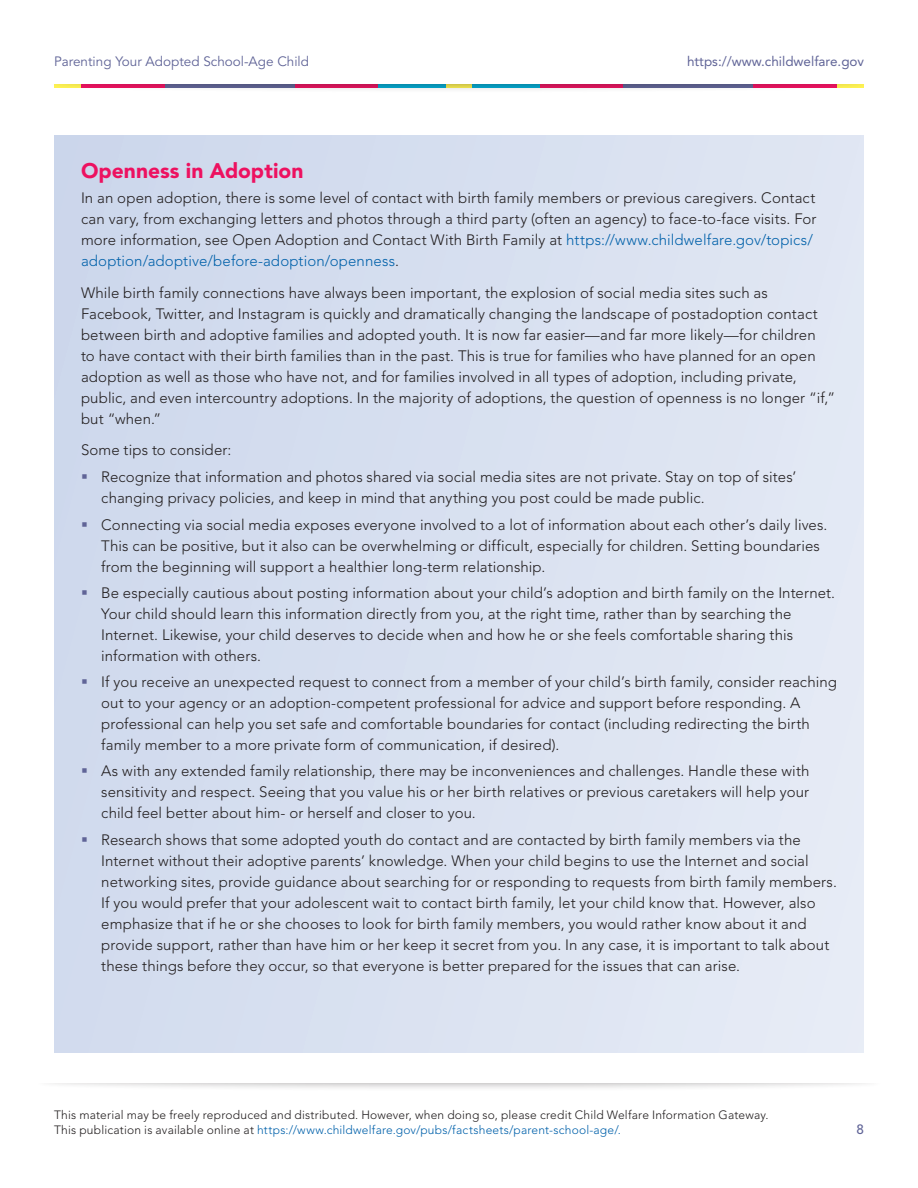
<style>
.page{position:relative;width:918px;height:1188px;background:#fff}
.page>*{position:absolute;margin:0;border:0;box-sizing:border-box;transform-origin:0 0}
.t1{font:900 21px "Avenir";color:#ed1160}
.t2{font:300 15px/21px "Avenir";letter-spacing:.005em;color:#231f20}
.t3{font:13.5px "Avenir";color:#606497}
.t4{font:13.5px "Avenir";color:#606497}
.t5{font:500 13.5px "Avenir";color:#606497}
.t6{font:300 12px/15px "Avenir";letter-spacing:.015em;color:#231f20}
.s1{color:#0161aa}
</style>
<div class="page">
<div style="left:34px;top:1065px;width:850px;height:27px;background:#231f20;opacity:.4"></div>
<div style="left:0;top:1058px;width:918px;height:25px;background:#fff"></div>
<div style="left:47px;top:66px;width:824px;height:27px;background:#231f20;opacity:.4"></div>
<div style="left:38px;top:58px;width:842px;height:25px;background:#fff"></div>
<div style="left:54px;top:135px;width:810px;height:918px;background:#d8e1f0"></div>
<p class="t3" style="left:54px;top:53px;width:257px">Parenting Your Adopted School-Age Child</p>
<p class="t4" style="left:687px;top:53px;width:179px">https://www.childwelfare.gov</p>
<p class="t1" style="left:81px;top:158px;width:224px">Openness in Adoption</p>
<p class="t2" style="left:81px;top:188px;width:737px">In an open adoption, there is some level of contact with birth family members or previous caregivers. Contact can vary, from exchanging letters and photos through a third party (often an agency) to face-to-face visits. For more information, see Open Adoption and Contact With Birth Family at <span class="s1">https://www.childwelfare.gov/topics/ adoption/adoptive/before-adoption/openness</span>.</p>
<p class="t2" style="left:81px;top:282px;width:756px">While birth family connections have always been important, the explosion of social media sites such as Facebook, Twitter, and Instagram is quickly and dramatically changing the landscape of postadoption contact between birth and adoptive families and adopted youth. It is now far easier—and far more likely—for children<br>to have contact with their birth families than in the past. This is true for families who have planned for an open adoption as well as those who have not, and for families involved in all types of adoption, including private, public, and even intercountry adoptions. In the majority of adoptions, the question of openness is no longer “if,” but “when.”</p>
<p class="t2" style="left:81px;top:440px;width:152px">Some tips to consider:</p>
<p class="t2" style="left:101px;top:467px;width:697px">Recognize that information and photos shared via social media sites are not private. Stay on top of sites’ changing privacy policies, and keep in mind that anything you post could be made public.</p>
<p class="t2" style="left:101px;top:514px;width:728px">Connecting via social media exposes everyone involved to a lot of information about each other’s daily lives.<br>This can be positive, but it also can be overwhelming or difficult, especially for children. Setting boundaries from the beginning will support a healthier long-term relationship.</p>
<p class="t2" style="left:101px;top:582px;width:735px">Be especially cautious about posting information about your child’s adoption and birth family on the Internet.<br>Your child should learn this information directly from you, at the right time, rather than by searching the Internet. Likewise, your child deserves to decide when and how he or she feels comfortable sharing this information with others.</p>
<p class="t2" style="left:101px;top:672px;width:737px">If you receive an unexpected request to connect from a member of your child’s birth family, consider reaching out to your agency or an adoption-competent professional for advice and support before responding. A professional can help you set safe and comfortable boundaries for contact (including redirecting the birth family member to a more private form of communication, if desired).</p>
<p class="t2" style="left:101px;top:761px;width:710px;text-align:justify">As with any extended family relationship, there may be inconveniences and challenges. Handle these with sensitivity and respect. Seeing that you value his or her birth relatives or previous caretakers will help your child feel better about him- or herself and closer to you.</p>
<p class="t2" style="left:101px;top:829px;width:737px">Research shows that some adopted youth do contact and are contacted by birth family members via the Internet without their adoptive parents’ knowledge. When your child begins to use the Internet and social networking sites, provide guidance about searching for or responding to requests from birth family members.<br>If you would prefer that your adolescent wait to contact birth family, let your child know that. However, also emphasize that if he or she chooses to look for birth family members, you would rather know about it and provide support, rather than have him or her keep it secret from you. In any case, it is important to talk about these things before they occur, so that everyone is better prepared for the issues that can arise.</p>
<p class="t6" style="left:54px;top:1107px;width:716px">This material may be freely reproduced and distributed. However, when doing so, please credit Child Welfare Information Gateway.<br>This publication is available online at <span class="s1">https://www.childwelfare.gov/pubs/factsheets/parent-school-age/.</span></p>
<p class="t5" style="left:857px;top:1122px;width:9px">8</p>
</div>
